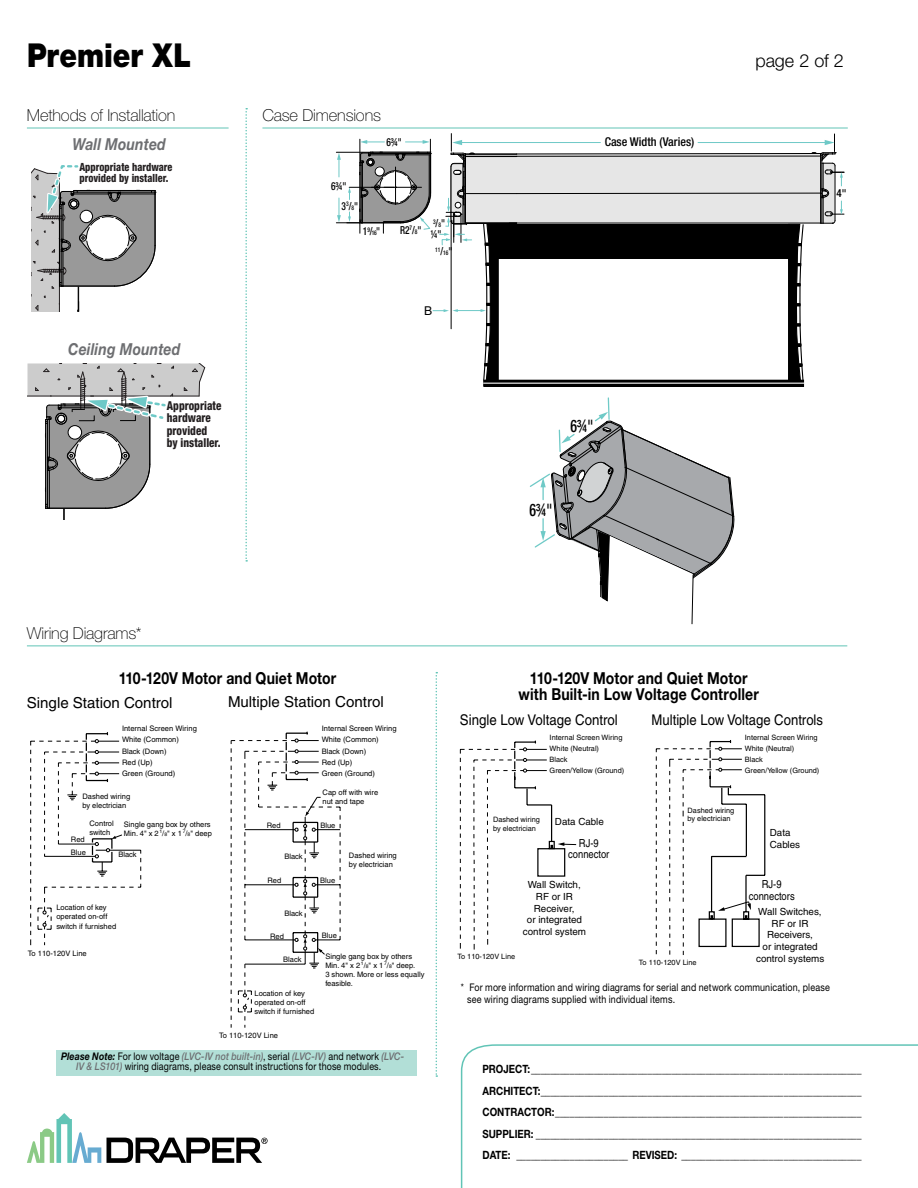
<style>
.page{position:relative;width:918px;height:1188px;background:#fff}
.page>*{position:absolute;margin:0;border:0;box-sizing:border-box;transform-origin:0 0}
.t1{font:900 33px "Helvetica Neue LT Std";color:#000;scale:.85 1}
.t2{font:300 18px "Helvetica Neue LT Std";letter-spacing:-.005em;color:#000}
.t3{font:500 condensed 17.25px "Helvetica Neue LT Std";color:#000;scale:.8 1}
.t4{font:700 16.5px/16.5px "Helvetica Neue LT Std";letter-spacing:.01em;color:#000;text-align:center;scale:.85 1}
.t5{font:100 16.5px "Helvetica Neue LT Std";letter-spacing:-.01em;color:#000}
.t6{font:italic 700 16.5px "Helvetica Neue LT Std";letter-spacing:.01em;color:#6d6e71;scale:.85 1}
.t7{font:15.15px "Helvetica";color:#000}
.t8{font:14.7px "Helvetica";color:#000;scale:.89 1}
.t9{font:14.7px "Helvetica";color:#000;scale:.9 1}
.t10{font:800 condensed 12.3px/12.3px "Helvetica Neue LT Std";color:#231f20;scale:.9 1}
.t11{font:500 condensed 12.15px "Helvetica Neue LT Std";color:#000}
.t12{font:12.15px "Helvetica";color:#000}
.t13{font:700 11.4px/21.6px "Helvetica Neue LT Std";color:#000;text-align:justify;scale:.85 1}
.t14{font:800 condensed 11.25px/11.2px "Helvetica Neue LT Std";color:#231f20;scale:.9 1}
.t15{font:11.1px/11.1px "Helvetica";color:#000;text-align:center;scale:.85 1}
.t16{font:500 condensed 11.1px/20.2px "Helvetica Neue LT Std";color:#000;scale:.85 1}
.t17{font:500 condensed 11.1px "Helvetica Neue LT Std";color:#000}
.t18{font:10.5px/12px "Helvetica Neue LT Std";letter-spacing:.015em;color:#000;scale:.85 1}
.t19{font:9.75px/11.9px "Helvetica";color:#000;text-align:center}
.t20{font:7.5px/9px "Helvetica";color:#000}
.t21{font:7.35px/11.1px "Helvetica";color:#000}
.t22{font:500 condensed 6.45px "Helvetica Neue LT Std";color:#000;scale:.85 1}
.s1{font-size:6.45px}
.s2{font-size:11.1px}
.s3{font-size:5.1px}
.s4{font-weight:700;font-style:italic}
.s5{font-weight:500;font-style:italic;color:#6d6e71}
</style>
<div class="page">
<svg style="left:27px;top:1113px;width:74px;height:50px"></svg>
<svg style="left:107px;top:1138px;width:161px;height:25px"></svg>
<hr style="left:27px;top:128px;width:202px;height:1px;background:#61c4b6">
<hr style="left:262px;top:128px;width:586px;height:1px;background:#61c4b6">
<hr style="left:27px;top:646px;width:820px;height:1px;background:#61c4b6">
<svg style="left:30px;top:731px;width:288px;height:297px"></svg>
<svg style="left:231px;top:741px;width:1px;height:227px"></svg>
<hr style="left:245px;top:940px;width:50px;height:1px;background:#000">
<svg style="left:245px;top:751px;width:1px;height:189px"></svg>
<hr style="left:245px;top:884px;width:50px;height:1px;background:#000">
<hr style="left:245px;top:829px;width:50px;height:1px;background:#000">
<hr style="left:245px;top:964px;width:60px;height:1px;background:#000">
<svg style="left:92px;top:834px;width:31px;height:29px"></svg>
<svg style="left:86px;top:733px;width:21px;height:48px"></svg>
<svg style="left:258px;top:733px;width:83px;height:231px"></svg>
<svg style="left:460px;top:740px;width:272px;height:210px"></svg>
<svg style="left:474px;top:860px;width:1px;height:90px"></svg>
<svg style="left:487px;top:855px;width:1px;height:90px"></svg>
<svg style="left:514px;top:741px;width:252px;height:214px"></svg>
<div style="left:56px;top:1050px;width:361px;height:25px;background:#b2dfd7"></div>
<svg style="left:436px;top:672px;width:1px;height:405px"></svg>
<svg style="left:245px;top:108px;width:2px;height:454px"></svg>
<svg style="left:32px;top:165px;width:124px;height:146px"></svg>
<svg style="left:28px;top:363px;width:177px;height:157px"></svg>
<svg style="left:460px;top:1044px;width:458px;height:144px"></svg>
<svg style="left:336px;top:134px;width:508px;height:491px"></svg>
<h1 class="t1" style="left:27px;top:36px;width:194px">Premier XL</h1>
<h2 class="t2" style="left:756px;top:50px;width:90px">page 2 of 2</h2>
<h3 class="t5" style="left:27px;top:106px;width:150px">Methods of Installation</h3>
<h3 class="t5" style="left:262px;top:106px;width:120px">Case Dimensions</h3>
<h3 class="t6" style="left:72px;top:134px;width:112px">Wall Mounted</h3>
<h3 class="t14" style="left:79px;top:161px;width:105px">Appropriate hardware provided by installer.</h3>
<h3 class="t6" style="left:68px;top:339px;width:134px">Ceiling Mounted</h3>
<h3 class="t10" style="left:167px;top:399px;width:62px">Appropriate hardware provided<br>by installer.</h3>
<h3 class="t5" style="left:27px;top:623px;width:116px">Wiring Diagrams*</h3>
<h3 class="t16" style="left:387px;top:131px;width:19px">6¾"</h3>
<h3 class="t16" style="left:342px;top:175px;width:21px;text-indent:-10px">6¾"<br>3<sup>3</sup>/<span class="s1">8</span>"</h3>
<h3 class="t16" style="left:363px;top:221px;width:22px">1<sup>9</sup>/<span class="s1">16</span>"</h3>
<h3 class="t16" style="left:400px;top:220px;width:27px">R2<sup>7</sup>/<span class="s1">8</span>"</h3>
<p class="t22" style="left:433px;top:219px;width:16px">3<span class="s2">/</span>8<span class="s2">"</span></p>
<p class="t22" style="left:435px;top:247px;width:22px">11<span class="s2">/</span>16<span class="s2">"</span></p>
<h3 class="t16" style="left:431px;top:224px;width:14px">¼"</h3>
<h3 class="t12" style="left:424px;top:304px;width:10px">B</h3>
<h3 class="t11" style="left:605px;top:134px;width:91px">Case Width (Varies)</h3>
<h3 class="t3" style="left:570px;top:415px;width:30px">6¾"</h3>
<h3 class="t3" style="left:530px;top:499px;width:30px">6¾"</h3>
<h3 class="t17" style="left:836px;top:186px;width:11px">4"</h3>
<h3 class="t4" style="left:119px;top:669px;width:258px">110-120V Motor and Quiet Motor</h3>
<h3 class="t4" style="left:519px;top:669px;width:284px">110-120V Motor and Quiet Motor with Built-in Low Voltage Controller</h3>
<h3 class="t9" style="left:460px;top:711px;width:177px">Single Low Voltage Control</h3>
<p class="t21" style="left:550px;top:731px;width:76px">Internal Screen Wiring<br>White (Neutral)<br>Black<br>Green/Yellow (Ground)</p>
<h3 class="t7" style="left:228px;top:693px;width:157px">Multiple Station Control</h3>
<p class="t20" style="left:322px;top:723px;width:76px;line-height:11.2px">Internal Screen Wiring<br>White (Common)<br>Black (Down)<br>Red (Up)<br>Green (Ground)</p>
<h3 class="t7" style="left:27px;top:694px;width:147px">Single Station Control</h3>
<p class="t20" style="left:122px;top:723px;width:76px;line-height:11.2px">Internal Screen Wiring<br>White (Common)<br>Black (Down)<br>Red (Up)<br>Green (Ground)</p>
<p class="t20" style="left:82px;top:791px;width:49px">Dashed wiring by electrician</p>
<p class="t20" style="left:90px;top:819px;width:26px">Control switch</p>
<p class="t20" style="left:124px;top:819px;width:89px">Single gang box by others<br>Min. 4" x 2<sup>1</sup>/<span class="s3">8</span>" x 1<sup>7</sup>/<span class="s3">8</span>" deep</p>
<p class="t20" style="left:71px;top:833px;width:17px;line-height:13px">Red<br>Blue</p>
<p class="t20" style="left:118px;top:850px;width:20px">Black</p>
<h3 class="t8" style="left:652px;top:711px;width:194px">Multiple Low Voltage Controls</h3>
<p class="t21" style="left:745px;top:731px;width:76px">Internal Screen Wiring<br>White (Neutral)<br>Black<br>Green/Yellow (Ground)</p>
<p class="t21" style="left:688px;top:806px;width:48px;line-height:8.9px">Dashed wiring by electrician</p>
<p class="t20" style="left:323px;top:788px;width:57px">Cap off with wire nut and tape</p>
<p class="t21" style="left:493px;top:815px;width:48px;line-height:8.9px">Dashed wiring by electrician</p>
<h3 class="t19" style="left:555px;top:816px;width:50px">Data Cable</h3>
<p class="t20" style="left:267px;top:821px;width:15px">Red</p>
<p class="t20" style="left:320px;top:821px;width:17px">Blue</p>
<h3 class="t19" style="left:770px;top:826px;width:22px">Data</h3>
<h3 class="t15" style="left:579px;top:837px;width:25px">RJ-9</h3>
<h3 class="t19" style="left:770px;top:838px;width:32px">Cables</h3>
<h3 class="t15" style="left:568px;top:848px;width:50px">connector</h3>
<h3 class="t15" style="left:749px;top:879px;width:56px">RJ-9 connectors</h3>
<p class="t20" style="left:349px;top:851px;width:49px">Dashed wiring by electrician</p>
<p class="t20" style="left:284px;top:852px;width:20px">Black</p>
<p class="t20" style="left:267px;top:876px;width:15px">Red</p>
<p class="t20" style="left:320px;top:876px;width:17px">Blue</p>
<h3 class="t19" style="left:523px;top:879px;width:65px">Wall Switch,<br>RF or IR<br>Receiver,<br>or integrated control system</h3>
<p class="t20" style="left:56px;top:903px;width:61px">Location of key operated on-off switch if furnished</p>
<p class="t20" style="left:28px;top:949px;width:60px">To 110-120V Line</p>
<h3 class="t19" style="left:756px;top:905px;width:70px">Wall Switches,<br>RF or IR<br>Receivers,<br>or integrated control systems</h3>
<p class="t20" style="left:284px;top:909px;width:20px">Black</p>
<p class="t20" style="left:270px;top:931px;width:15px">Red</p>
<p class="t20" style="left:322px;top:931px;width:17px">Blue</p>
<p class="t20" style="left:283px;top:955px;width:20px">Black</p>
<p class="t20" style="left:325px;top:951px;width:101px">Single gang box by others<br>Min. 4" x 2<sup>1</sup>/<span class="s3">8</span>" x 1<sup>7</sup>/<span class="s3">8</span>" deep.<br>3 shown. More or less equally feasible.</p>
<p class="t20" style="left:254px;top:988px;width:61px">Location of key operated on-off switch if furnished</p>
<p class="t20" style="left:219px;top:1031px;width:60px">To 110-120V Line</p>
<p class="t21" style="left:458px;top:951px;width:59px">To 110-120V Line</p>
<p class="t21" style="left:639px;top:957px;width:59px">To 110-120V Line</p>
<h3 class="t18" style="left:467px;top:981px;width:428px;text-indent:-6px">* For more information and wiring diagrams for serial and network communication, please see wiring diagrams supplied with individual items.</h3>
<h3 class="t18" style="left:76px;top:1050px;width:388px;line-height:10.5px;text-indent:-15px"><span class="s4">Please Note:</span> For low voltage <span class="s5">(LVC-IV not built-in)</span>, serial <span class="s5">(LVC-IV)</span> and network <span class="s5">(LVC-<br>IV &amp; LS101)</span> wiring diagrams, please consult instructions for those modules.</h3>
<p class="t13" style="left:482px;top:1058px;width:448px">PROJECT:____________________________________________________________________ ARCHITECT:__________________________________________________________________ CONTRACTOR:_______________________________________________________________ SUPPLIER: ___________________________________________________________________ DATE: _______________________ REVISED: _____________________________________</p>
</div>
